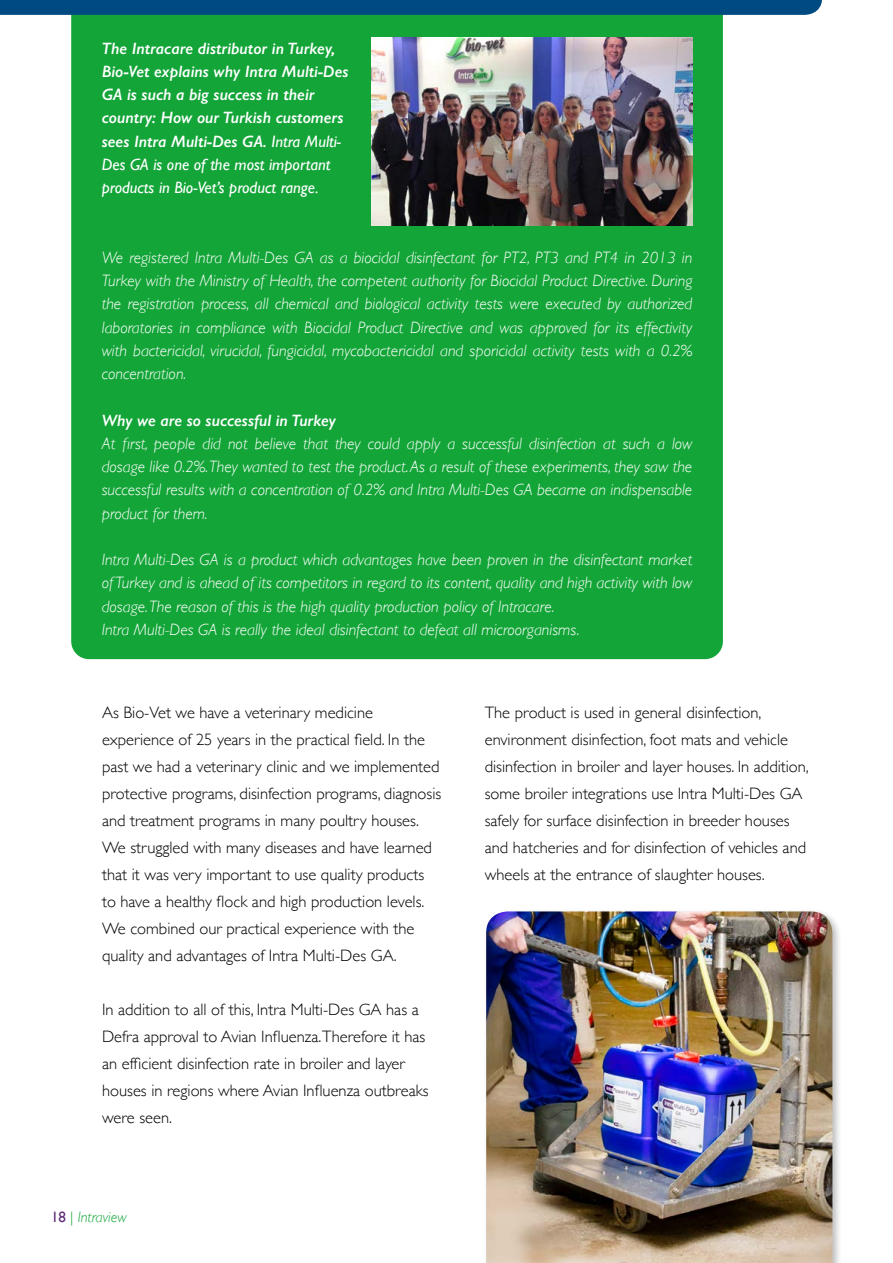
<style>
.page{position:relative;width:893px;height:1263px;background:#fff}
.page>*{position:absolute;margin:0;border:0;box-sizing:border-box;transform-origin:0 0}
.t1{font:italic 300 16.5px/23.2px "Gill Sans";color:#fff;text-align:justify}
.t2{font:300 16.5px/27px "Gill Sans";color:#000}
.t3{font:italic 600 16.5px/23.2px "Gill Sans";color:#fff}
.t4{font:italic 300 15px "Gill Sans";color:#13a538}
.s1{font-weight:400}
.s2{font-weight:400;font-style:normal;color:#5f2e78}
.s3{font-style:normal}
</style>
<div class="page">
<div style="left:483px;top:909px;width:359px;height:354px;background:#000;opacity:.25"></div>
<img style="left:486px;top:911px;width:346px;height:352px">
<div style="left:71px;top:15px;width:652px;height:644px;background:#13a538"></div>
<img style="left:371px;top:37px;width:321px;height:188px">
<svg style="left:0;top:0;width:822px;height:15px;background:#014b82"></svg>
<p class="t3" style="left:102px;top:36px;width:248px">The Intracare distributor in Turkey, Bio-Vet explains why Intra Multi-Des GA is such a big success in their country: How our Turkish customers sees Intra Multi-Des GA. <span class="s1">Intra Multi-Des GA is one of the most important products in Bio-Vet’s product range.</span></p>
<p class="t1" style="left:102px;top:246px;width:592px">We registered Intra Multi-Des GA as a biocidal disinfectant for PT2, PT3 and PT4 in 2013 in Turkey with the Ministry of Health, the competent authority for Biocidal Product Directive. During the registration process, all chemical and biological activity tests were executed by authorized laboratories in compliance with Biocidal Product Directive and was approved for its effectivity with bactericidal, virucidal, fungicidal, mycobactericidal and sporicidal activity tests with a 0.2% concentration.</p>
<p class="t3" style="left:102px;top:408px;width:236px">Why we are so successful in Turkey</p>
<p class="t1" style="left:102px;top:432px;width:592px">At first, people did not believe that they could apply a successful disinfection at such a low dosage like 0.2%. They wanted to test the product. As a result of these experiments, they saw the successful results with a concentration of 0.2% and Intra Multi-Des GA became an indispensable product for them.</p>
<p class="t1" style="left:102px;top:548px;width:592px;text-align:left">Intra Multi-Des GA is a product which advantages have been proven in the disinfectant market of Turkey and is ahead of its competitors in regard to its content, quality and high activity with low dosage. The reason of this is the high quality production policy of Intracare.<br>Intra Multi-Des GA is really the ideal disinfectant to defeat all microorganisms.</p>
<p class="t2" style="left:102px;top:698px;width:341px">As Bio-Vet we have a veterinary medicine experience of 25 years in the practical field. In the past we had a veterinary clinic and we implemented protective programs, disinfection programs, diagnosis and treatment programs in many poultry houses.<br>We struggled with many diseases and have learned that it was very important to use quality products to have a healthy flock and high production levels.<br>We combined our practical experience with the quality and advantages of Intra Multi-Des GA.</p>
<p class="t2" style="left:102px;top:995px;width:328px">In addition to all of this, Intra Multi-Des GA has a Defra approval to Avian Influenza.Therefore it has an efficient disinfection rate in broiler and layer houses in regions where Avian Influenza outbreaks were seen.</p>
<p class="t4" style="left:51px;top:1209px;width:77px"><span class="s2">18</span> <span class="s3">|</span> Intraview</p>
<p class="t2" style="left:485px;top:698px;width:326px">The product is used in general disinfection, environment disinfection, foot mats and vehicle disinfection in broiler and layer houses. In addition, some broiler integrations use Intra Multi-Des GA safely for surface disinfection in breeder houses and hatcheries and for disinfection of vehicles and wheels at the entrance of slaughter houses.</p>
</div>
